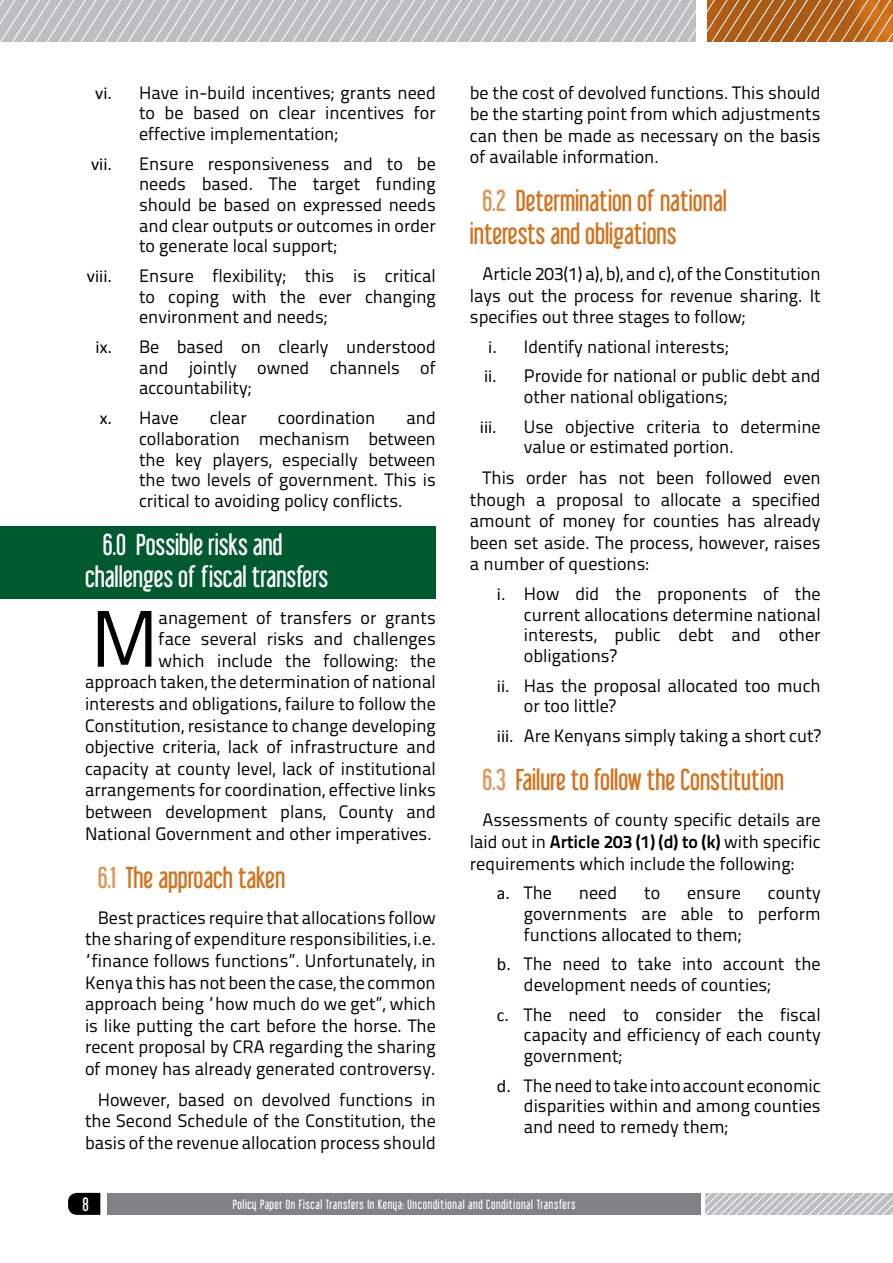
<style>
.page{position:relative;width:893px;height:1263px;background:#fff}
.page>*{position:absolute;margin:0;border:0;box-sizing:border-box;transform-origin:0 0}
.Body_copy{font:80.1px "Titillium Text 22 L";color:#000}
.Chapter_Heads_2{font:27px/32.4px "Libel Suit";color:#d4711b}
.Chapter_Heads_2-2{font:27px/32.4px "Libel Suit";color:#fff}
.Body_copy-2{font:18px/21.6px "Titillium Text 22 L";color:#000;text-align:justify}
.List_Paragraph{font:18px/20.7px "Titillium Text 22 L";color:#000;text-align:justify}
.List_Paragraph-2{font:18px "Calibri";color:#000}
.t1{font:17.25px "Libel Suit";color:#fff}
.t2{font:12px "Libel Suit";letter-spacing:.05em;color:#fff}
.s1{font-family:"Calibri"}
.s2{color:#e19455}
.s3{font-weight:700}
</style>
<div class="page">
<svg style="left:68px;top:1193px;width:32px;height:22px"></svg>
<svg style="left:705px;top:1193px;width:188px;height:22px;background:#c7c9cb"></svg>
<div style="left:107px;top:1193px;width:594px;height:22px;background:#808285"></div>
<svg style="left:0;top:0;width:893px;height:42px;background:#c1b3a6"></svg>
<div style="left:0;top:526px;width:436px;height:72px;background:#005a2f"></div>
<p class="List_Paragraph" style="left:139px;top:81px;width:298px;text-indent:-44px"><span class="s1">vi.</span> Have in-build incentives; grants need to be based on clear incentives for effective implementation;</p>
<p class="List_Paragraph-2" style="left:91px;top:152px;width:22px">vii.</p>
<p class="List_Paragraph" style="left:139px;top:152px;width:298px">Ensure responsiveness and to be needs based. The target funding should be based on expressed needs and clear outputs or outcomes in order to generate local support;</p>
<p class="List_Paragraph-2" style="left:87px;top:265px;width:27px">viii.</p>
<p class="List_Paragraph" style="left:139px;top:264px;width:298px">Ensure flexibility; this is critical to coping with the ever changing environment and needs;</p>
<p class="List_Paragraph" style="left:139px;top:335px;width:298px;text-indent:-43px"><span class="s1">ix.</span> Be based on clearly understood and jointly owned channels of accountability;</p>
<p class="List_Paragraph" style="left:100px;top:406px;width:80px"><span class="s1">x.</span> Have</p>
<p class="List_Paragraph" style="left:210px;top:406px;width:39px">clear</p>
<p class="List_Paragraph" style="left:278px;top:406px;width:99px">coordination</p>
<p class="List_Paragraph" style="left:139px;top:406px;width:298px;text-indent:267px">and collaboration mechanism between the key players, especially between the two levels of government. This is critical to avoiding policy conflicts.</p>
<p class="Chapter_Heads_2-2" style="left:85px;top:528px;width:245px;text-indent:18px">6.0 Possible risks and challenges of fiscal transfers</p>
<p class="Body_copy" style="left:91px;top:579px;width:70px">M</p>
<p class="Body_copy-2" style="left:85px;top:605px;width:352px;text-align:right">anagement of transfers or grants<br>face several risks and challenges<br>which include the following: the approach taken, the determination of national interests and obligations, failure to follow the Constitution, resistance to change developing objective criteria, lack of infrastructure and capacity at county level, lack of institutional arrangements for coordination, effective links between development plans, County and National Government and other imperatives.</p>
<p class="Chapter_Heads_2" style="left:98px;top:861px;width:189px"><span class="s2">6.1</span> The approach taken</p>
<p class="Body_copy-2" style="left:85px;top:906px;width:352px;text-indent:13px">Best practices require that allocations follow the sharing of expenditure responsibilities, i.e. “finance follows functions”. Unfortunately, in Kenya this has not been the case, the common approach being “how much do we get”, which is like putting the cart before the horse. The recent proposal by CRA regarding the sharing of money has already generated controversy.</p>
<p class="Body_copy-2" style="left:85px;top:1087px;width:352px;text-indent:13px">However, based on devolved functions in the Second Schedule of the Constitution, the basis of the revenue allocation process should</p>
<p class="Body_copy-2" style="left:470px;top:80px;width:352px">be the cost of devolved functions. This should be the starting point from which adjustments can then be made as necessary on the basis of available information.</p>
<p class="Chapter_Heads_2" style="left:470px;top:185px;width:259px;text-indent:13px"><span class="s2">6.2</span> Determination of national interests and obligations</p>
<p class="Body_copy-2" style="left:470px;top:262px;width:352px;text-indent:13px">Article 203(1) a), b), and c), of the Constitution lays out the process for revenue sharing. It specifies out three stages to follow;</p>
<p class="List_Paragraph" style="left:488px;top:335px;width:242px"><span class="s1">i.</span> Identify national interests;</p>
<p class="List_Paragraph" style="left:524px;top:365px;width:298px;text-indent:-40px"><span class="s1">ii.</span> Provide for national or public debt and other national obligations;</p>
<p class="List_Paragraph-2" style="left:480px;top:415px;width:18px">iii.</p>
<p class="List_Paragraph" style="left:524px;top:415px;width:298px">Use objective criteria to determine value or estimated portion.</p>
<p class="Body_copy-2" style="left:470px;top:466px;width:352px;text-indent:13px">This order has not been followed even though a proposal to allocate a specified amount of money for counties has already been set aside. The process, however, raises a number of questions:</p>
<p class="List_Paragraph" style="left:524px;top:582px;width:298px;text-indent:-27px"><span class="s1">i.</span> How did the proponents of the current allocations determine national interests, public debt and other obligations?</p>
<p class="List_Paragraph" style="left:524px;top:674px;width:298px;text-indent:-27px"><span class="s1">ii.</span> Has the proposal allocated too much or too little?</p>
<p class="List_Paragraph" style="left:497px;top:724px;width:325px"><span class="s1">iii.</span> Are Kenyans simply taking a short cut?</p>
<p class="Chapter_Heads_2" style="left:483px;top:763px;width:303px"><span class="s2">6.3</span> Failure to follow the Constitution</p>
<p class="Body_copy-2" style="left:470px;top:808px;width:352px;text-indent:13px">Assessments of county specific details are laid out in <span class="s3">Article 203 (1) (d) to (k)</span> with specific requirements which include the following:</p>
<p class="List_Paragraph" style="left:497px;top:881px;width:57px"><span class="s1">a.</span> The</p>
<p class="List_Paragraph" style="left:579px;top:881px;width:40px">need</p>
<p class="List_Paragraph" style="left:644px;top:881px;width:18px">to</p>
<p class="List_Paragraph" style="left:687px;top:881px;width:55px">ensure</p>
<p class="List_Paragraph" style="left:524px;top:881px;width:298px;text-indent:244px">county governments are able to perform functions allocated to them;</p>
<p class="List_Paragraph" style="left:524px;top:952px;width:298px;text-indent:-27px"><span class="s1">b.</span> The need to take into account the development needs of counties;</p>
<p class="List_Paragraph" style="left:524px;top:1003px;width:298px;text-indent:-27px"><span class="s1">c.</span> The need to consider the fiscal capacity and efficiency of each county government;</p>
<p class="List_Paragraph" style="left:524px;top:1074px;width:298px;text-indent:-27px"><span class="s1">d.</span> The need to take into account economic disparities within and among counties and need to remedy them;</p>
<p class="t1" style="left:82px;top:1194px;width:8px">8</p>
<p class="t2" style="left:233px;top:1197px;width:344px">Policy Paper On Fiscal Transfers In Kenya: Unconditional and Conditional Transfers</p>
</div>
